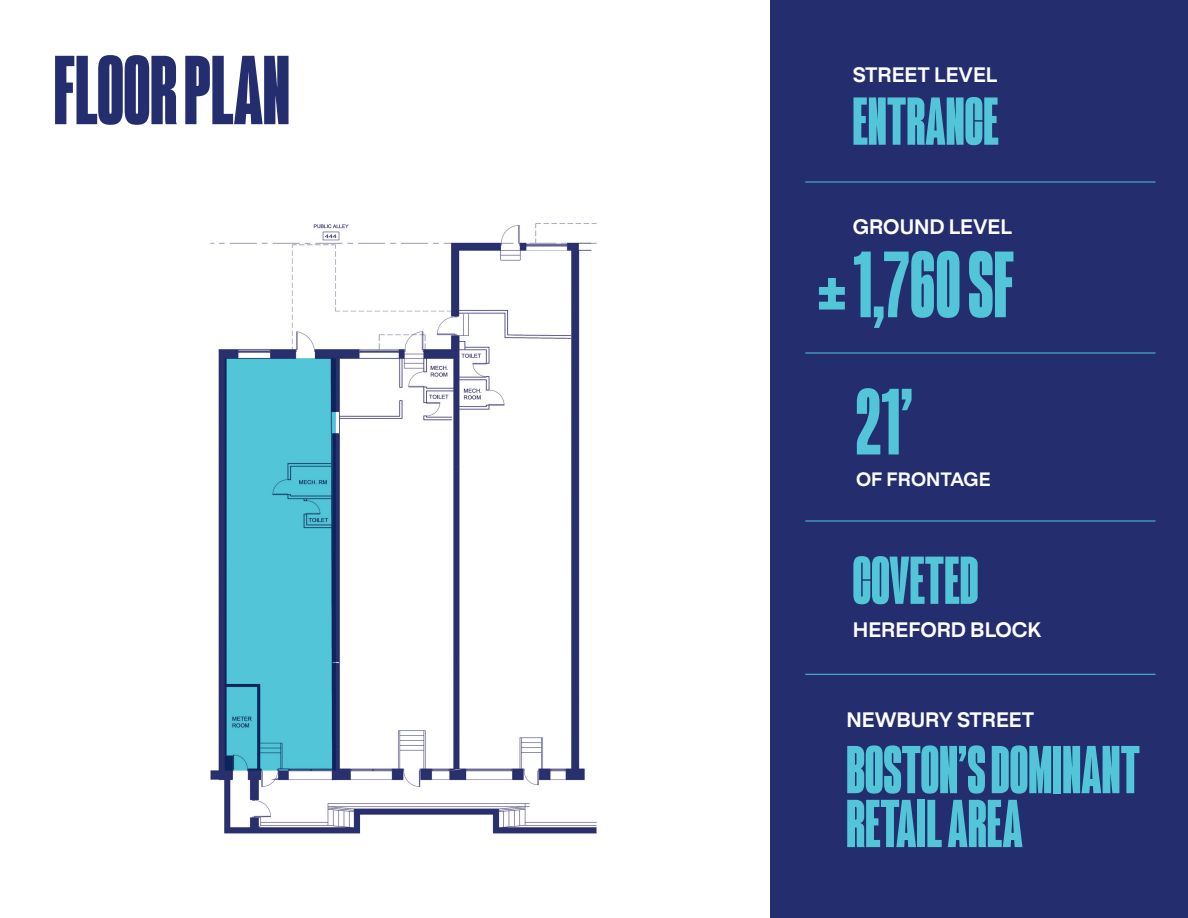
<style>
.page{position:relative;width:1188px;height:918px;background:#fff}
.page>*{position:absolute;margin:0;border:0;box-sizing:border-box;transform-origin:0 0}
.H3_Arges_40pt{font:800 90px "Arges Normal Extra";letter-spacing:.005em;color:#242e6f}
.H3_Arges_40pt-2{font:800 86.4px "Arges Normal Extra";letter-spacing:.01em;color:#52c6d8}
.H3_Arges_40pt-3{font:800 62.25px/53.8px "Arges Normal Extra";letter-spacing:.01em;color:#52c6d8}
.H3_Arges_40pt-4{font:700 18.75px "Rules";color:#fff}
.H6_Rules_Bold_9pt{font:700 18.75px "Rules";color:#fff}
.H3_Arges_40pt-5{font:700 17.25px "Rules";letter-spacing:.005em;color:#fff}
</style>
<div class="page">
<div style="left:770px;top:0;width:418px;height:918px;background:#242e6f"></div>
<hr style="left:805px;top:353px;width:351px;height:1px;background:#52c6d8">
<hr style="left:805px;top:182px;width:351px;height:1px;background:#52c6d8">
<hr style="left:805px;top:521px;width:351px;height:1px;background:#52c6d8">
<hr style="left:805px;top:674px;width:351px;height:1px;background:#52c6d8">
<img style="left:210px;top:223px;width:387px;height:611px">
<div style="left:225px;top:358px;width:111px;height:413px;background:#52c6d8;border:2px solid #52c6d8"></div>
<p class="H3_Arges_40pt" style="left:54px;top:37px;width:237px">FLOOR PLAN</p>
<p class="H6_Rules_Bold_9pt" style="left:853px;top:58px;width:146px">STREET LEVEL</p>
<p class="H3_Arges_40pt-3" style="left:853px;top:95px;width:147px">ENTRANCE</p>
<p class="H6_Rules_Bold_9pt" style="left:853px;top:210px;width:161px">GROUND LEVEL</p>
<p class="H3_Arges_40pt-2" style="left:818px;top:234px;width:197px">± 1,760 SF</p>
<p class="H3_Arges_40pt-2" style="left:856px;top:371px;width:58px">21’</p>
<p class="H3_Arges_40pt-5" style="left:856px;top:464px;width:136px">OF FRONTAGE</p>
<p class="H3_Arges_40pt-3" style="left:853px;top:554px;width:127px">COVETED</p>
<p class="H3_Arges_40pt-4" style="left:853px;top:613px;width:190px">HEREFORD BLOCK</p>
<p class="H3_Arges_40pt-4" style="left:846px;top:703px;width:189px">NEWBURY STREET</p>
<p class="H3_Arges_40pt-3" style="left:846px;top:744px;width:295px">BOSTON’S DOMINANT<br>RETAIL AREA</p>
</div>
